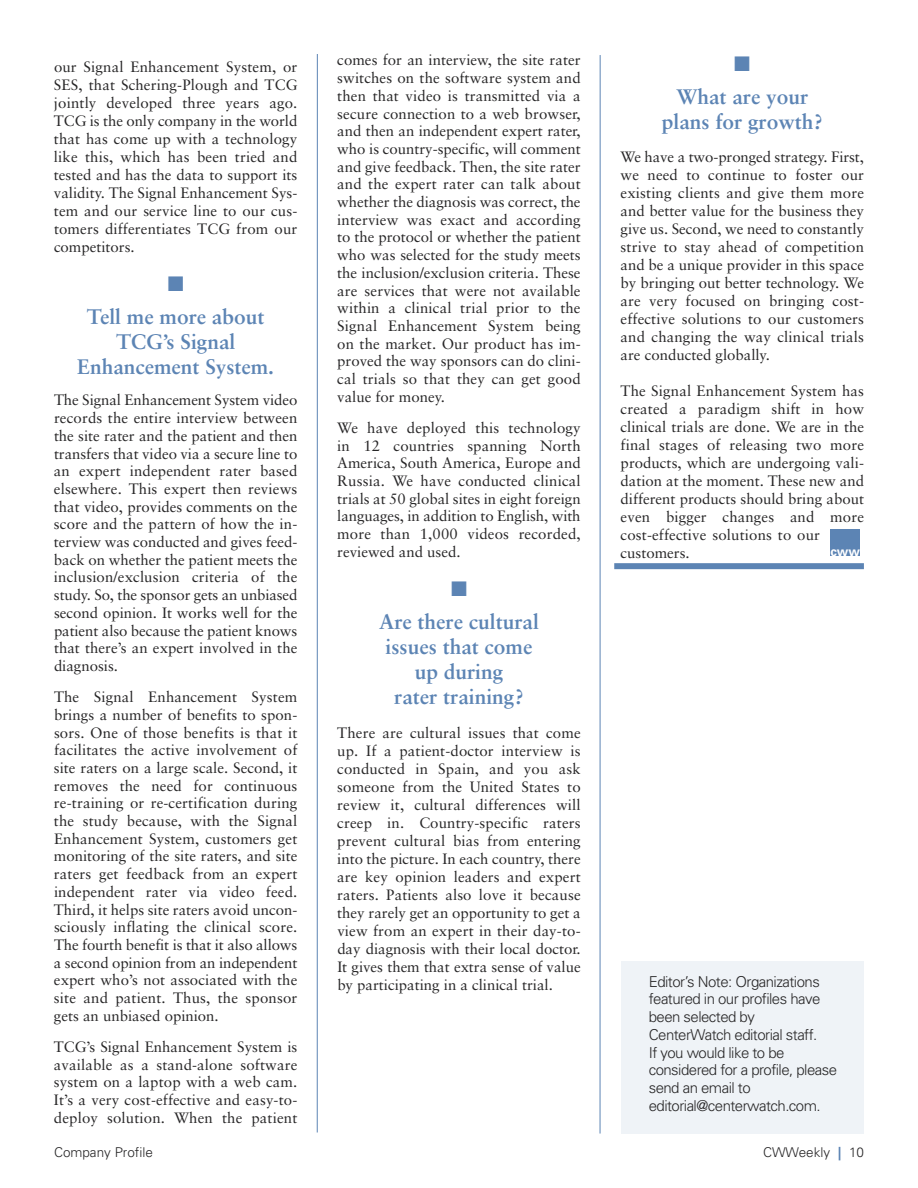
<style>
.page{position:relative;width:918px;height:1188px;background:#fff}
.page>*{position:absolute;margin:0;border:0;box-sizing:border-box;transform-origin:0 0}
.t1{font:700 21px/24.9px "Sabon";color:#5c84b4;text-align:center}
.t2{font:21px "Zapf Dingbats";color:#5c84b4}
.t3{font:15px/17.7px "Sabon";color:#272627;text-align:justify}
.t4{font:300 15px/17.7px "Univers";letter-spacing:-.035em;color:#272627}
.t5{font:300 13.5px "Univers";color:#272627}
.t6{font:700 13.05px "Univers";color:#fff}
.s1{font-weight:700;color:#5c84b4}
</style>
<div class="page">
<hr style="left:317px;top:54px;width:1px;height:1079px;background:#5c84b4">
<hr style="left:600px;top:55px;width:1px;height:1079px;background:#5c84b4">
<div style="left:614px;top:563px;width:250px;height:6px;background:#5c84b4"></div>
<div style="left:831px;top:529px;width:29px;height:27px;background:#5c84b4"></div>
<div style="left:621px;top:961px;width:243px;height:173px;background:#eff3f7"></div>
<p class="t3" style="left:54px;top:59px;width:245px">our Signal Enhancement System, or SES, that Schering-Plough and TCG jointly developed three years ago.<br>TCG is the only company in the world that has come up with a technology like this, which has been tried and tested and has the data to support its validity. The Signal Enhancement Sys&shy;tem and our service line to our cus&shy;tomers differentiates TCG from our competitors.</p>
<h1 class="t2" style="left:168px;top:272px;width:17px">■</h1>
<h1 class="t1" style="left:77px;top:306px;width:198px">Tell me more about<br>TCG’s Signal<br>Enhancement System.</h1>
<p class="t3" style="left:54px;top:393px;width:245px">The Signal Enhancement System video records the entire interview between the site rater and the patient and then transfers that video via a secure line to an expert independent rater based elsewhere. This expert then reviews that video, provides comments on the score and the pattern of how the in&shy;terview was conducted and gives feed&shy;back on whether the patient meets the inclusion/exclusion criteria of the study. So, the sponsor gets an unbiased second opinion. It works well for the patient also because the patient knows that there’s an expert involved in the diagnosis.</p>
<p class="t3" style="left:54px;top:689px;width:245px">The Signal Enhancement System brings a number of benefits to spon&shy;sors. One of those benefits is that it facilitates the active involvement of site raters on a large scale. Second, it removes the need for continuous re-training or re-certification during the study because, with the Signal Enhancement System, customers get monitoring of the site raters, and site raters get feedback from an expert independent rater via video feed.<br>Third, it helps site raters avoid uncon&shy;sciously inflating the clinical score.<br>The fourth benefit is that it also allows a second opinion from an independent expert who’s not associated with the site and patient. Thus, the sponsor gets an unbiased opinion.</p>
<p class="t3" style="left:54px;top:1039px;width:245px">TCG’s Signal Enhancement System is available as a stand-alone software system on a laptop with a web cam.<br>It’s a very cost-effective and easy-to&shy;deploy solution. When the patient</p>
<p class="t3" style="left:337px;top:53px;width:245px">comes for an interview, the site rater switches on the software system and then that video is transmitted via a secure connection to a web browser, and then an independent expert rater, who is country-specific, will comment and give feedback. Then, the site rater and the expert rater can talk about whether the diagnosis was correct, the interview was exact and according to the protocol or whether the patient who was selected for the study meets the inclusion/exclusion criteria. These are services that were not available within a clinical trial prior to the Signal Enhancement System being on the market. Our product has im&shy;proved the way sponsors can do clini&shy;cal trials so that they can get good value for money.</p>
<p class="t3" style="left:337px;top:420px;width:245px">We have deployed this technology in 12 countries spanning North America, South America, Europe and Russia. We have conducted clinical trials at 50 global sites in eight foreign languages, in addition to English, with more than 1,000 videos recorded, reviewed and used.</p>
<h1 class="t2" style="left:451px;top:577px;width:17px">■</h1>
<h1 class="t1" style="left:379px;top:611px;width:161px">Are there cultural issues that come up during<br>rater training?</h1>
<p class="t3" style="left:337px;top:725px;width:245px">There are cultural issues that come up. If a patient-doctor interview is conducted in Spain, and you ask someone from the United States to review it, cultural differences will creep in. Country-specific raters prevent cultural bias from entering into the picture. In each country, there are key opinion leaders and expert raters. Patients also love it because they rarely get an opportunity to get a view from an expert in their day-to&shy;day diagnosis with their local doctor.<br>It gives them that extra sense of value by participating in a clinical trial.</p>
<h1 class="t2" style="left:734px;top:52px;width:17px">■</h1>
<h1 class="t1" style="left:662px;top:86px;width:162px">What are your plans for growth?</h1>
<p class="t3" style="left:621px;top:149px;width:245px">We have a two-pronged strategy. First, we need to continue to foster our existing clients and give them more and better value for the business they give us. Second, we need to constantly strive to stay ahead of competition and be a unique provider in this space by bringing out better technology. We are very focused on bringing cost&shy;effective solutions to our customers and changing the way clinical trials are conducted globally.</p>
<p class="t3" style="left:621px;top:383px;width:245px;text-align:left">The Signal Enhancement System has created a paradigm shift in how clinical trials are done. We are in the final stages of releasing two more products, which are undergoing vali&shy;dation at the moment. These new and different products should bring about even bigger changes and more cost-effective solutions to our customers.</p>
<p class="t6" style="left:830px;top:547px;width:31px">cww</p>
<p class="t4" style="left:649px;top:974px;width:190px">Editor’s Note: Organizations featured in our profiles have been selected by<br>CenterWatch editorial staff.<br>If you would like to be considered for a profile, please send an email to editorial@centerwatch.com.</p>
<p class="t5" style="left:54px;top:1147px;width:100px">Company Profile</p>
<p class="t5" style="left:763px;top:1147px;width:102px">CWWeekly <span class="s1">|</span> 10</p>
</div>
